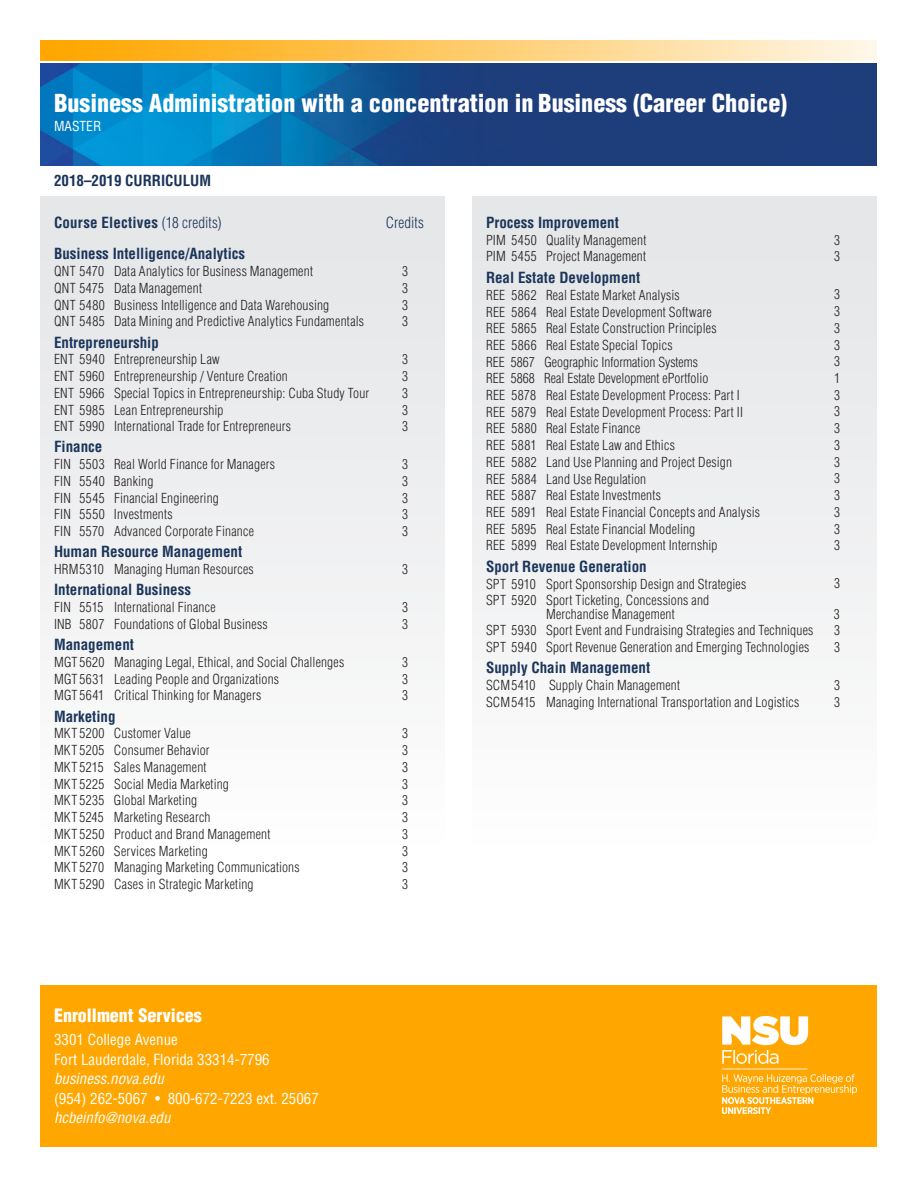
<style>
.page{position:relative;width:918px;height:1188px;background:#fff}
.page>*{position:absolute;margin:0;border:0;box-sizing:border-box;transform-origin:0 0}
.t1{font:900 condensed 24.15px "Helvetica LT Std";color:#fff}
.t2{font:900 condensed 18px "Helvetica LT Std";color:#fff}
.Short_Courses_titles{font:700 condensed 15px "Helvetica LT Std";color:#1b355a}
.t3{font:condensed 15px/19.5px "Helvetica LT Std";color:#fff}
.Courses{font:700 condensed 15px "Helvetica LT Std";color:#1b355a}
.t4{font:italic condensed 15px "Helvetica LT Std";color:#fff}
.Body_Copy{font:700 condensed 15px "Helvetica LT Std";letter-spacing:.015em;color:#1b355a}
.Bold_Course_Header{font:700 condensed 15px "Helvetica LT Std";color:#1b355a}
.Body_Copy-2{font:300 condensed 15px "Helvetica LT Std";letter-spacing:.01em;color:#1b355a}
.Courses-2{font:300 condensed 13.5px/16.6px "Helvetica LT Std";letter-spacing:.015em;color:#231f20}
.t5{font:condensed 13.5px "Helvetica LT Std";color:#fff}
.s1{font-weight:300}
</style>
<div class="page">
<img style="left:40px;top:64px;width:837px;height:101px">
<div style="left:40px;top:986px;width:838px;height:162px;background:#ffa700"></div>
<div style="left:40px;top:40px;width:878px;height:21px;background:linear-gradient(to right,#ffa300,#fff9f0)"></div>
<div style="left:878px;top:22px;width:40px;height:42px;background:#fff"></div>
<div style="left:472px;top:197px;width:406px;height:648px;background:linear-gradient(to right,#f0f1f2,#f0f1f2)"></div>
<div style="left:40px;top:197px;width:406px;height:648px;background:linear-gradient(to right,#f0f1f2,#f0f1f2)"></div>
<img style="left:722px;top:1016px;width:134px;height:98px">
<p class="t1" style="left:54px;top:88px;width:735px">Business Administration with a concentration in Business (Career Choice)</p>
<p class="t5" style="left:54px;top:118px;width:49px">MASTER</p>
<p class="Bold_Course_Header" style="left:54px;top:171px;width:159px">2018–2019 CURRICULUM</p>
<p class="Body_Copy" style="left:54px;top:213px;width:169px">Course Electives <span class="s1">(18 credits)</span></p>
<p class="Body_Copy-2" style="left:386px;top:213px;width:40px">Credits</p>
<p class="Short_Courses_titles" style="left:54px;top:244px;width:193px">Business Intelligence/Analytics</p>
<p class="Courses-2" style="left:54px;top:263px;width:261px">QNT 5470 Data Analytics for Business Management</p>
<p class="Courses-2" style="left:402px;top:263px;width:7px">3</p>
<p class="Courses-2" style="left:54px;top:280px;width:150px">QNT 5475 Data Management</p>
<p class="Courses-2" style="left:402px;top:280px;width:7px">3</p>
<p class="Courses-2" style="left:54px;top:296px;width:277px">QNT 5480 Business Intelligence and Data Warehousing</p>
<p class="Courses-2" style="left:402px;top:296px;width:7px">3</p>
<p class="Courses-2" style="left:54px;top:313px;width:312px">QNT 5485 Data Mining and Predictive Analytics Fundamentals</p>
<p class="Courses-2" style="left:402px;top:313px;width:7px">3</p>
<p class="Short_Courses_titles" style="left:54px;top:333px;width:106px">Entrepreneurship</p>
<p class="Courses-2" style="left:54px;top:351px;width:167px">ENT 5940 Entrepreneurship Law</p>
<p class="Courses-2" style="left:402px;top:351px;width:7px">3</p>
<p class="Courses-2" style="left:54px;top:368px;width:235px">ENT 5960 Entrepreneurship / Venture Creation</p>
<p class="Courses-2" style="left:402px;top:368px;width:7px">3</p>
<p class="Courses-2" style="left:54px;top:384px;width:317px">ENT 5966 Special Topics in Entrepreneurship: Cuba Study Tour</p>
<p class="Courses-2" style="left:402px;top:384px;width:7px">3</p>
<p class="Courses-2" style="left:54px;top:401px;width:171px">ENT 5985 Lean Entrepreneurship</p>
<p class="Courses-2" style="left:402px;top:401px;width:7px">3</p>
<p class="Courses-2" style="left:54px;top:418px;width:239px">ENT 5990 International Trade for Entrepreneurs</p>
<p class="Courses-2" style="left:402px;top:418px;width:7px">3</p>
<p class="Short_Courses_titles" style="left:54px;top:438px;width:50px">Finance</p>
<p class="Courses-2" style="left:54px;top:456px;width:223px">FIN 5503 Real World Finance for Managers</p>
<p class="Courses-2" style="left:402px;top:456px;width:7px">3</p>
<p class="Courses-2" style="left:54px;top:473px;width:101px">FIN 5540 Banking</p>
<p class="Courses-2" style="left:402px;top:473px;width:7px">3</p>
<p class="Courses-2" style="left:54px;top:489px;width:166px">FIN 5545 Financial Engineering</p>
<p class="Courses-2" style="left:402px;top:489px;width:7px">3</p>
<p class="Courses-2" style="left:54px;top:506px;width:120px">FIN 5550 Investments</p>
<p class="Courses-2" style="left:402px;top:506px;width:7px">3</p>
<p class="Courses-2" style="left:54px;top:523px;width:201px">FIN 5570 Advanced Corporate Finance</p>
<p class="Courses-2" style="left:402px;top:523px;width:7px">3</p>
<p class="Short_Courses_titles" style="left:54px;top:543px;width:190px">Human Resource Management</p>
<p class="Courses-2" style="left:54px;top:561px;width:201px">HRM5310 Managing Human Resources</p>
<p class="Courses-2" style="left:402px;top:561px;width:7px">3</p>
<p class="Short_Courses_titles" style="left:54px;top:581px;width:139px">International Business</p>
<p class="Courses-2" style="left:54px;top:599px;width:163px">FIN 5515 International Finance</p>
<p class="Courses-2" style="left:402px;top:599px;width:7px">3</p>
<p class="Courses-2" style="left:54px;top:616px;width:215px">INB 5807 Foundations of Global Business</p>
<p class="Courses-2" style="left:402px;top:616px;width:7px">3</p>
<p class="Short_Courses_titles" style="left:54px;top:635px;width:82px">Management</p>
<p class="Courses-2" style="left:54px;top:654px;width:292px">MGT 5620 Managing Legal, Ethical, and Social Challenges</p>
<p class="Courses-2" style="left:402px;top:654px;width:7px">3</p>
<p class="Courses-2" style="left:54px;top:670px;width:227px">MGT 5631 Leading People and Organizations</p>
<p class="Courses-2" style="left:402px;top:670px;width:7px">3</p>
<p class="Courses-2" style="left:54px;top:687px;width:209px">MGT 5641 Critical Thinking for Managers</p>
<p class="Courses-2" style="left:402px;top:687px;width:7px">3</p>
<p class="Short_Courses_titles" style="left:54px;top:707px;width:63px">Marketing</p>
<p class="Courses-2" style="left:54px;top:725px;width:138px">MKT 5200 Customer Value</p>
<p class="Courses-2" style="left:402px;top:725px;width:7px">3</p>
<p class="Courses-2" style="left:54px;top:742px;width:157px">MKT 5205 Consumer Behavior</p>
<p class="Courses-2" style="left:402px;top:742px;width:7px">3</p>
<p class="Courses-2" style="left:54px;top:759px;width:154px">MKT 5215 Sales Management</p>
<p class="Courses-2" style="left:402px;top:759px;width:7px">3</p>
<p class="Courses-2" style="left:54px;top:775px;width:176px">MKT 5225 Social Media Marketing</p>
<p class="Courses-2" style="left:402px;top:775px;width:7px">3</p>
<p class="Courses-2" style="left:54px;top:792px;width:145px">MKT 5235 Global Marketing</p>
<p class="Courses-2" style="left:402px;top:792px;width:7px">3</p>
<p class="Courses-2" style="left:54px;top:809px;width:158px">MKT 5245 Marketing Research</p>
<p class="Courses-2" style="left:402px;top:809px;width:7px">3</p>
<p class="Courses-2" style="left:54px;top:825px;width:218px">MKT 5250 Product and Brand Management</p>
<p class="Courses-2" style="left:402px;top:825px;width:7px">3</p>
<p class="Courses-2" style="left:54px;top:842px;width:155px">MKT 5260 Services Marketing</p>
<p class="Courses-2" style="left:402px;top:842px;width:7px">3</p>
<p class="Courses-2" style="left:54px;top:859px;width:247px">MKT 5270 Managing Marketing Communications</p>
<p class="Courses-2" style="left:402px;top:859px;width:7px">3</p>
<p class="Courses-2" style="left:54px;top:876px;width:201px">MKT 5290 Cases in Strategic Marketing</p>
<p class="Courses-2" style="left:402px;top:876px;width:7px">3</p>
<h2 class="t2" style="left:54px;top:1004px;width:149px">Enrollment Services</h2>
<p class="t3" style="left:54px;top:1030px;width:217px">3301 College Avenue<br>Fort Lauderdale, Florida 33314-7796</p>
<p class="t4" style="left:54px;top:1070px;width:111px">business.nova.edu</p>
<p class="t3" style="left:54px;top:1089px;width:266px">(954) 262-5067 • 800-672-7223 ext. 25067</p>
<p class="t4" style="left:54px;top:1109px;width:118px">hcbeinfo@nova.edu</p>
<p class="Courses" style="left:486px;top:213px;width:134px">Process Improvement</p>
<p class="Courses-2" style="left:486px;top:232px;width:162px">PIM 5450 Quality Management<br>PIM 5455 Project Management</p>
<p class="Courses" style="left:486px;top:268px;width:156px">Real Estate Development</p>
<p class="Courses-2" style="left:486px;top:287px;width:275px">REE 5862 Real Estate Market Analysis<br>REE 5864 Real Estate Development Software<br>REE 5865 Real Estate Construction Principles<br>REE 5866 Real Estate Special Topics<br>REE 5867 Geographic Information Systems<br>REE 5868 Real Estate Development ePortfolio<br>REE 5878 Real Estate Development Process: Part I REE 5879 Real Estate Development Process: Part II REE 5880 Real Estate Finance<br>REE 5881 Real Estate Law and Ethics<br>REE 5882 Land Use Planning and Project Design<br>REE 5884 Land Use Regulation<br>REE 5887 Real Estate Investments<br>REE 5891 Real Estate Financial Concepts and Analysis REE 5895 Real Estate Financial Modeling<br>REE 5899 Real Estate Development Internship</p>
<p class="Courses" style="left:486px;top:557px;width:162px">Sport Revenue Generation</p>
<p class="Courses-2" style="left:486px;top:575px;width:262px">SPT 5910 Sport Sponsorship Design and Strategies<br>SPT 5920 Sport Ticketing, Concessions and</p>
<p class="Courses-2" style="left:546px;top:605px;width:130px">Merchandise Management</p>
<p class="Courses-2" style="left:834px;top:605px;width:7px">3</p>
<p class="Courses-2" style="left:486px;top:622px;width:329px">SPT 5930 Sport Event and Fundraising Strategies and Techniques</p>
<p class="Courses-2" style="left:834px;top:622px;width:7px">3</p>
<p class="Courses-2" style="left:486px;top:639px;width:325px">SPT 5940 Sport Revenue Generation and Emerging Technologies</p>
<p class="Courses-2" style="left:834px;top:639px;width:7px">3</p>
<p class="Short_Courses_titles" style="left:486px;top:658px;width:166px">Supply Chain Management</p>
<p class="Courses-2" style="left:486px;top:677px;width:196px">SCM5410 Supply Chain Management</p>
<p class="Courses-2" style="left:834px;top:677px;width:7px">3</p>
<p class="Courses-2" style="left:486px;top:694px;width:315px">SCM5415 Managing International Transportation and Logistics</p>
<p class="Courses-2" style="left:834px;top:694px;width:7px">3</p>
<p class="Courses-2" style="left:834px;top:231px;width:7px">3</p>
<p class="Courses-2" style="left:834px;top:248px;width:7px">3</p>
<p class="Courses-2" style="left:834px;top:286px;width:7px">3</p>
<p class="Courses-2" style="left:834px;top:303px;width:7px">3</p>
<p class="Courses-2" style="left:834px;top:319px;width:7px">3</p>
<p class="Courses-2" style="left:834px;top:336px;width:7px">3</p>
<p class="Courses-2" style="left:834px;top:353px;width:7px">3</p>
<p class="Courses-2" style="left:834px;top:370px;width:7px">1</p>
<p class="Courses-2" style="left:834px;top:386px;width:7px">3</p>
<p class="Courses-2" style="left:834px;top:403px;width:7px">3</p>
<p class="Courses-2" style="left:834px;top:420px;width:7px">3</p>
<p class="Courses-2" style="left:834px;top:437px;width:7px">3</p>
<p class="Courses-2" style="left:834px;top:453px;width:7px">3</p>
<p class="Courses-2" style="left:834px;top:470px;width:7px">3</p>
<p class="Courses-2" style="left:834px;top:487px;width:7px">3</p>
<p class="Courses-2" style="left:834px;top:504px;width:7px">3</p>
<p class="Courses-2" style="left:834px;top:520px;width:7px">3</p>
<p class="Courses-2" style="left:834px;top:537px;width:7px">3</p>
<p class="Courses-2" style="left:834px;top:575px;width:7px">3</p>
</div>
